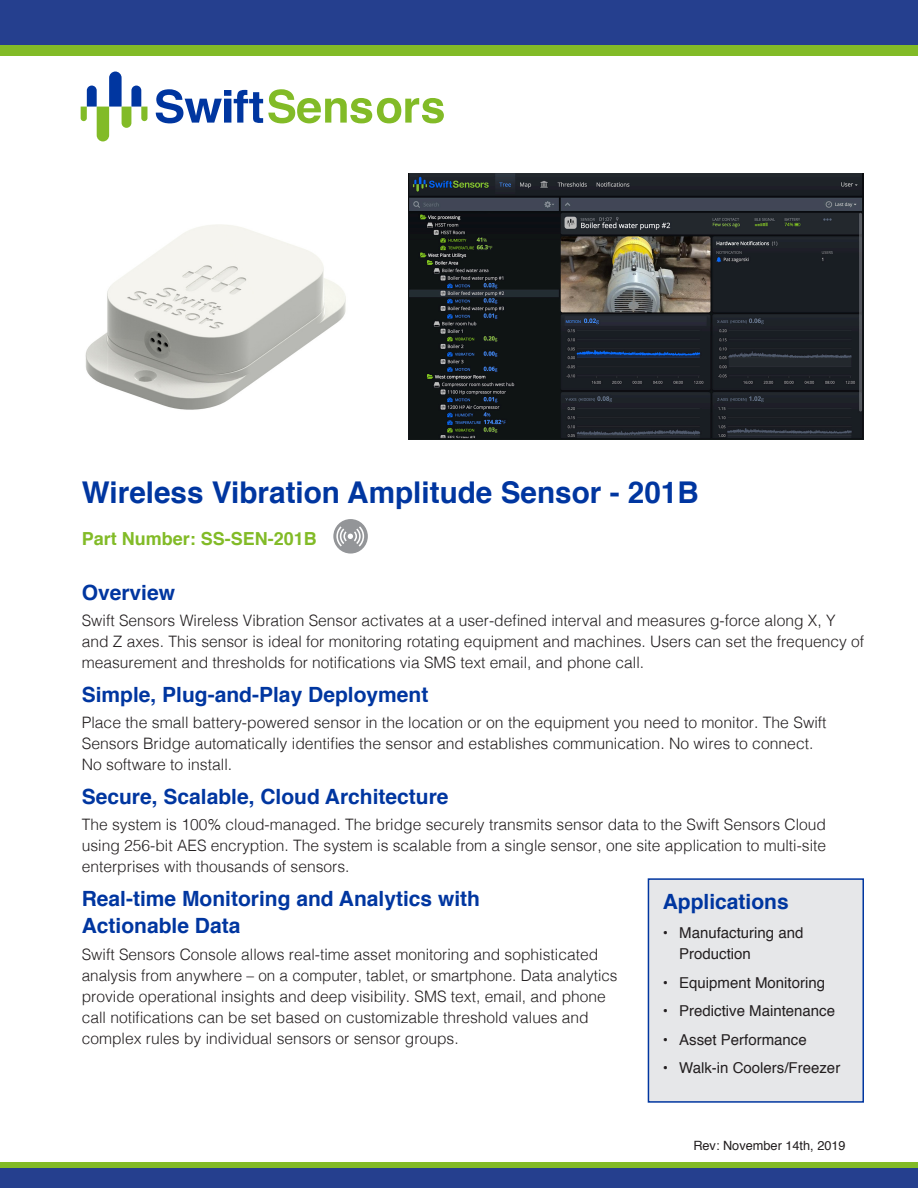
<style>
.page{position:relative;width:918px;height:1188px;background:#fff}
.page>*{position:absolute;margin:0;border:0;box-sizing:border-box;transform-origin:0 0}
.Title_Header{font:700 30px "Helvetica";color:#0036a0}
.Body_Header{font:700 21px/27px "Helvetica";color:#0036a0}
.Title_Header-2{font:700 18px "Helvetica";color:#82bb27}
.Overview_Copy{font:300 15.75px/21px "Helvetica";color:#231f20}
.Features_Bullets{font:15px "Helvetica";color:#231f20}
.Date{font:12.75px "Helvetica";color:#231f20}
</style>
<div class="page">
<svg style="left:0;top:1162px;width:918px;height:7px;background:#74a935"></svg>
<div style="left:0;top:0;width:918px;height:56px;background:#82bb27"></div>
<svg style="left:156px;top:89px;width:288px;height:34px"></svg>
<svg style="left:81px;top:72px;width:66px;height:69px"></svg>
<div style="left:0;top:0;width:918px;height:44px;background:#253f8e"></div>
<img style="left:409px;top:174px;width:454px;height:266px">
<div style="left:0;top:1169px;width:918px;height:19px;background:#253f8e"></div>
<div style="left:648px;top:879px;width:215px;height:223px;background:#e6e7e9"></div>
<div style="left:648px;top:878px;width:216px;height:225px;border:2px solid #0036a0"></div>
<div style="left:333px;top:519px;width:35px;height:35px;background:#939598;border-radius:50%"></div>
<svg style="left:336px;top:526px;width:28px;height:21px"></svg>
<img style="left:85px;top:224px;width:261px;height:186px">
<p class="Title_Header" style="left:82px;top:468px;width:619px">Wireless Vibration Amplitude Sensor - 201B</p>
<p class="Title_Header-2" style="left:82px;top:524px;width:237px">Part Number: SS-SEN-201B</p>
<p class="Body_Header" style="left:82px;top:579px;width:95px">Overview</p>
<p class="Overview_Copy" style="left:82px;top:609px;width:784px">Swift Sensors Wireless Vibration Sensor activates at a user-defined interval and measures g-force along X, Y and Z axes. This sensor is ideal for monitoring rotating equipment and machines. Users can set the frequency of measurement and thresholds for notifications via SMS text email, and phone call.</p>
<p class="Body_Header" style="left:82px;top:681px;width:348px">Simple, Plug-and-Play Deployment</p>
<p class="Overview_Copy" style="left:82px;top:711px;width:746px">Place the small battery-powered sensor in the location or on the equipment you need to monitor. The Swift</p>
<p class="Overview_Copy" style="left:82px;top:732px;width:733px">Sensors Bridge automatically identifies the sensor and establishes communication. No wires to connect.</p>
<p class="Overview_Copy" style="left:82px;top:753px;width:152px">No software to install.</p>
<p class="Body_Header" style="left:82px;top:783px;width:368px">Secure, Scalable, Cloud Architecture</p>
<p class="Overview_Copy" style="left:82px;top:813px;width:746px">The system is 100% cloud-managed. The bridge securely transmits sensor data to the Swift Sensors Cloud</p>
<p class="Overview_Copy" style="left:82px;top:834px;width:746px">using 256-bit AES encryption. The system is scalable from a single sensor, one site application to multi-site enterprises with thousands of sensors.</p>
<p class="Body_Header" style="left:82px;top:886px;width:400px">Real-time Monitoring and Analytics with<br>Actionable Data</p>
<p class="Overview_Copy" style="left:82px;top:942px;width:537px">Swift Sensors Console allows real-time asset monitoring and sophisticated analysis from anywhere – on a computer, tablet, or smartphone. Data analytics provide operational insights and deep visibility. SMS text, email, and phone call notifications can be set based on customizable threshold values and complex rules by individual sensors or sensor groups.</p>
<p class="Body_Header" style="left:663px;top:888px;width:128px">Applications</p>
<p class="Features_Bullets" style="left:663px;top:922px;width:142px">• Manufacturing and</p>
<p class="Features_Bullets" style="left:679px;top:943px;width:73px">Production</p>
<p class="Features_Bullets" style="left:663px;top:971px;width:164px">• Equipment Monitoring</p>
<p class="Features_Bullets" style="left:663px;top:1000px;width:174px">• Predictive Maintenance</p>
<p class="Features_Bullets" style="left:663px;top:1028px;width:146px">• Asset Performance</p>
<p class="Features_Bullets" style="left:663px;top:1057px;width:179px">• Walk-in Coolers/Freezer</p>
<p class="Date" style="left:693px;top:1135px;width:154px">Rev: November 14th, 2019</p>
</div>
